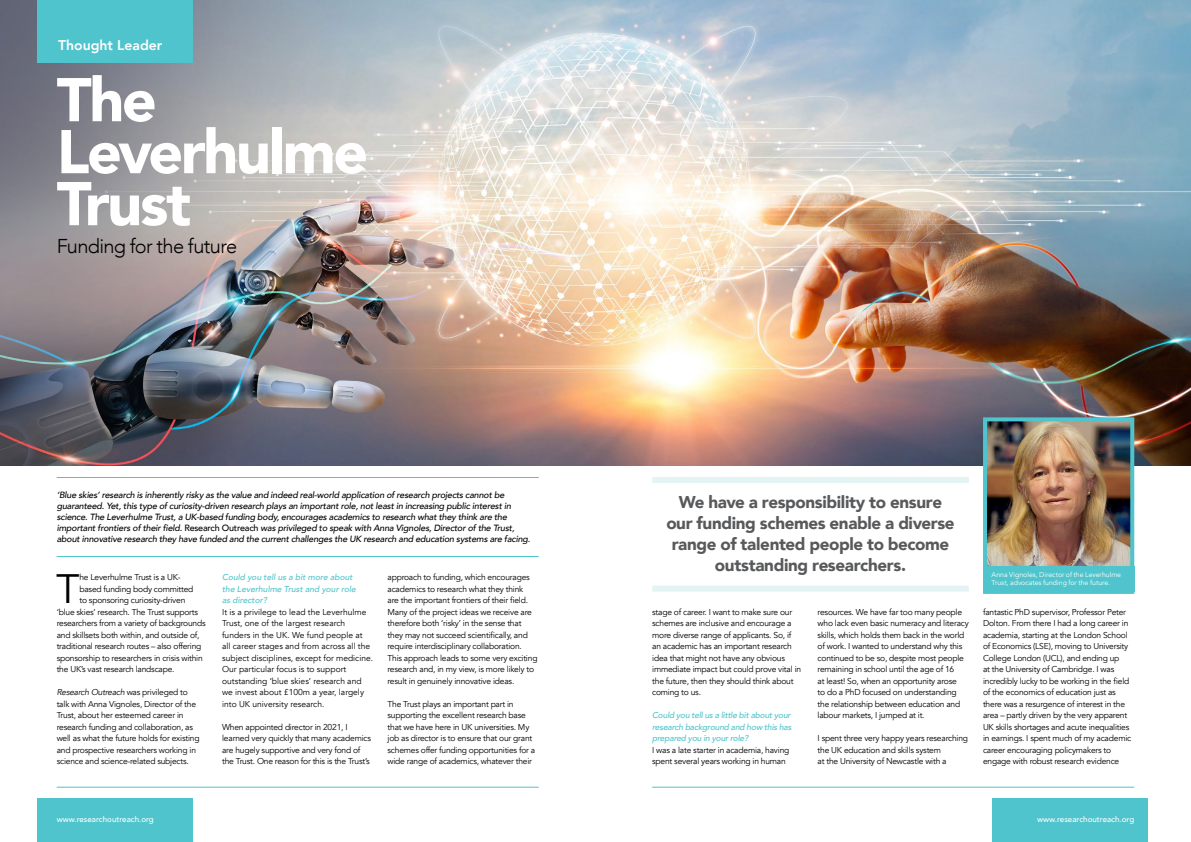
<style>
.page{position:relative;width:1191px;height:842px;background:#fff}
.page>*{position:absolute;margin:0;border:0;box-sizing:border-box;transform-origin:0 0}
.t1{font:900 61px/52px "Avenir";letter-spacing:-.04em;color:#fff}
.t2{font:41px "Avenir";color:#000}
.t3{font:300 20px "Avenir";letter-spacing:-.035em;color:#000}
.t4{font:900 17px/21px "Avenir";letter-spacing:-.02em;color:#58595b;text-align:center}
.t5{font:800 14px "Avenir";color:#fff}
.t6{font:italic 500 9px/11px "Avenir";letter-spacing:-.02em;color:#000}
.t7{font:8.5px/11.5px "Avenir";letter-spacing:-.025em;color:#000}
.t8{font:8.5px/11.5px "Avenir";color:#000}
.t9{font:italic 500 8.5px/11.5px "Avenir";color:#4fc4cc;text-align:justify}
.t10{font:500 8px "Avenir";color:#fff}
.t11{font:7px/8.5px "Avenir";letter-spacing:-.005em;color:#fff}
.s1{font-style:normal}
.s2{font-style:italic}
</style>
<div class="page">
<img style="left:0;top:0;width:1191px;height:465px">
<div style="left:991px;top:799px;width:156px;height:43px;background:#4fc4cc"></div>
<hr style="left:652px;top:787px;width:482px;height:1px;background:#4fc4cc">
<hr style="left:57px;top:787px;width:482px;height:1px;background:#4fc4cc">
<div style="left:37px;top:799px;width:156px;height:43px;background:#4fc4cc"></div>
<hr style="left:57px;top:477px;width:482px;height:1px;background:#4fc4cc">
<hr style="left:57px;top:556px;width:482px;height:1px;background:#4fc4cc">
<div style="left:652px;top:477px;width:317px;height:6px;background:#e4f4f4"></div>
<div style="left:652px;top:586px;width:317px;height:6px;background:#e4f4f4"></div>
<div style="left:37px;top:0;width:156px;height:63px;background:#4fc4cc"></div>
<img style="left:988px;top:422px;width:141px;height:144px">
<div style="left:983px;top:417px;width:151px;height:177px;border:4px solid #4fc4cc"></div>
<div style="left:983px;top:566px;width:151px;height:26px;background:#4fc4cc"></div>
<h3 class="t5" style="left:58px;top:33px;width:106px">Thought Leader</h3>
<h1 class="t1" style="left:57px;top:72px;width:313px">The<br>Leverhulme<br>Trust</h1>
<h3 class="t3" style="left:57px;top:235px;width:182px">Funding for the future</h3>
<p class="t6" style="left:57px;top:489px;width:475px">‘Blue skies’ research is inherently risky as the value and indeed real-world application of research projects cannot be guaranteed. Yet, this type of curiosity-driven research plays an important role, not least in increasing public interest in science. The Leverhulme Trust, a UK-based funding body, encourages academics to research what they think are the important frontiers of their field. <span class="s1">Research Outreach</span> was privileged to speak with Anna Vignoles, Director of the Trust, about innovative research they have funded and the current challenges the UK research and education systems are facing.</p>
<h3 class="t4" style="left:666px;top:492px;width:290px">We have a responsibility to ensure our funding schemes enable a diverse range of talented people to become outstanding researchers.</h3>
<p class="t7" style="left:652px;top:606px;width:150px">stage of career. I want to make sure our schemes are inclusive and encourage a more diverse range of applicants. So, if an academic has an important research idea that might not have any obvious immediate impact but could prove vital in the future, then they should think about coming to us.</p>
<p class="t9" style="left:652px;top:710px;width:141px">Could you tell us a little bit about your research background and how this has prepared you in your role?</p>
<p class="t7" style="left:652px;top:744px;width:139px">I was a late starter in academia, having spent several years working in human</p>
<p class="t7" style="left:387px;top:572px;width:151px">approach to funding, which encourages academics to research what they think<br>are the important frontiers of their field.<br>Many of the project ideas we receive are therefore both ‘risky’ in the sense that they may not succeed scientifically, and require interdisciplinary collaboration.<br>This approach leads to some very exciting research and, in my view, is more likely to result in genuinely innovative ideas.</p>
<p class="t7" style="left:387px;top:698px;width:149px">The Trust plays an important part in supporting the excellent research base that we have here in UK universities. My job as director is to ensure that our grant schemes offer funding opportunities for a wide range of academics, whatever their</p>
<h2 class="t2" style="left:56px;top:565px;width:25px">T</h2>
<p class="t7" style="left:79px;top:572px;width:103px">he Leverhulme Trust is a UK-</p>
<p class="t9" style="left:222px;top:572px;width:135px;text-align:left">Could you tell us a bit more about the Leverhulme Trust and your role as director?</p>
<p class="t8" style="left:222px;top:606px;width:153px">It is a privilege to lead the Leverhulme Trust, one of the largest research funders in the UK. We fund people at all career stages and from across all the subject disciplines, except for medicine.<br>Our particular focus is to support outstanding ‘blue skies’ research and we invest about £100m a year, largely into UK university research.</p>
<p class="t7" style="left:222px;top:721px;width:150px">When appointed director in 2021, I learned very quickly that many academics are hugely supportive and very fond of the Trust. One reason for this is the Trust’s</p>
<p class="t7" style="left:79px;top:583px;width:116px">based funding body committed</p>
<p class="t7" style="left:79px;top:595px;width:107px">to sponsoring curiosity-driven</p>
<p class="t7" style="left:57px;top:606px;width:143px">‘blue skies’ research. The Trust supports</p>
<p class="t7" style="left:57px;top:618px;width:150px">researchers from a variety of backgrounds</p>
<p class="t7" style="left:57px;top:629px;width:144px">and skillsets both within, and outside of,</p>
<p class="t7" style="left:57px;top:641px;width:146px">traditional research routes – also offering</p>
<p class="t7" style="left:57px;top:652px;width:148px">sponsorship to researchers in crisis within</p>
<p class="t7" style="left:57px;top:664px;width:119px">the UK’s vast research landscape.</p>
<p class="t7" style="left:57px;top:687px;width:144px"><span class="s2">Research Outreach</span> was privileged to talk with Anna Vignoles, Director of the Trust, about her esteemed career in research funding and collaboration, as well as what the future holds for existing and prospective researchers working in science and science-related subjects.</p>
<p class="t7" style="left:817px;top:606px;width:153px">resources. We have far too many people who lack even basic numeracy and literacy skills, which holds them back in the world of work. I wanted to understand why this continued to be so, despite most people remaining in school until the age of 16<br>at least! So, when an opportunity arose<br>to do a PhD focused on understanding the relationship between education and labour markets, I jumped at it.</p>
<p class="t7" style="left:817px;top:733px;width:152px">I spent three very happy years researching the UK education and skills system<br>at the University of Newcastle with a</p>
<p class="t11" style="left:991px;top:570px;width:131px">Anna Vignoles, Director of the Leverhulme<br>Trust, advocates funding for the future.</p>
<p class="t7" style="left:983px;top:606px;width:150px">fantastic PhD supervisor, Professor Peter Dolton. From there I had a long career in academia, starting at the London School of Economics (LSE), moving to University College London (UCL), and ending up<br>at the University of Cambridge. I was incredibly lucky to be working in the field of the economics of education just as there was a resurgence of interest in the area – partly driven by the very apparent UK skills shortages and acute inequalities in earnings. I spent much of my academic career encouraging policymakers to engage with robust research evidence</p>
<p class="t10" style="left:57px;top:812px;width:99px">www.researchoutreach.org</p>
<p class="t10" style="left:1037px;top:812px;width:99px">www.researchoutreach.org</p>
</div>
